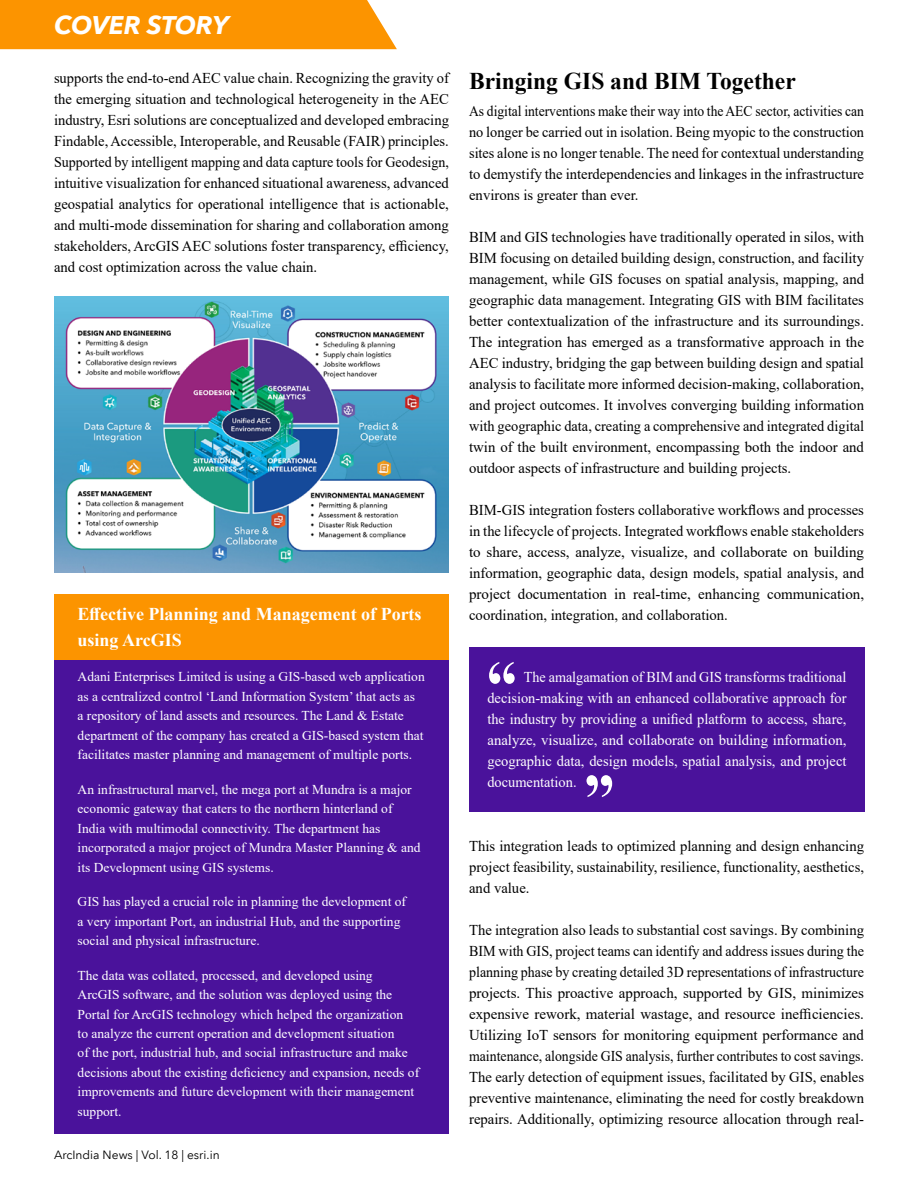
<style>
.page{position:relative;width:918px;height:1188px;background:#fff}
.page>*{position:absolute;margin:0;border:0;box-sizing:border-box;transform-origin:0 0}
.t1{font:700 67.5px "Times New Roman";color:#fff;scale:.9 1}
.t2{font:700 67.5px "Times New Roman";color:#fff;scale:.91 1}
.t3{font:italic 700 25.5px "Avenir Next LT Pro";letter-spacing:-.005em;color:#fff}
.t4{font:700 24px "Times New Roman";color:#000}
.t5{font:700 18px/25.5px "Times New Roman";color:#fff}
.t6{font:15px/21px "Times New Roman";color:#000;text-align:justify}
.t7{font:15px/21px "Times New Roman";color:#fff;text-align:justify;scale:.94 1}
.t8{font:15px/21px "Times New Roman";color:#000;text-align:justify;scale:.91 1}
.t9{font:13.5px/19.5px "Times New Roman";color:#fff}
.t10{font:12px "Avenir Next LT Pro";color:#000}
</style>
<div class="page">
<img style="left:54px;top:296px;width:395px;height:276px">
<div style="left:54px;top:594px;width:395px;height:540px;background:#4a129b"></div>
<div style="left:54px;top:594px;width:395px;height:66px;background:#fc9400"></div>
<div style="left:469px;top:647px;width:396px;height:165px;background:#4a129b"></div>
<div style="left:0;top:0;width:397px;height:49px;background:#fc9400"></div>
<h2 class="t3" style="left:54px;top:9px;width:176px">COVER STORY</h2>
<p class="t6" style="left:54px;top:67px;width:396px">supports the end-to-end AEC value chain. Recognizing the gravity of the emerging situation and technological heterogeneity in the AEC industry, Esri solutions are conceptualized and developed embracing Findable, Accessible, Interoperable, and Reusable (FAIR) principles.<br>Supported by intelligent mapping and data capture tools for Geodesign, intuitive visualization for enhanced situational awareness, advanced geospatial analytics for operational intelligence that is actionable, and multi-mode dissemination for sharing and collaboration among stakeholders, ArcGIS AEC solutions foster transparency, efficiency, and cost optimization across the value chain.</p>
<h3 class="t4" style="left:469px;top:63px;width:328px">Bringing GIS and BIM Together</h3>
<p class="t8" style="left:469px;top:100px;width:436px">As digital interventions make their way into the AEC sector, activities can no longer be carried out in isolation. Being myopic to the construction sites alone is no longer tenable. The need for contextual understanding to demystify the interdependencies and linkages in the infrastructure environs is greater than ever.</p>
<p class="t6" style="left:469px;top:226px;width:396px">BIM and GIS technologies have traditionally operated in silos, with BIM focusing on detailed building design, construction, and facility management, while GIS focuses on spatial analysis, mapping, and geographic data management. Integrating GIS with BIM facilitates better contextualization of the infrastructure and its surroundings.<br>The integration has emerged as a transformative approach in the AEC industry, bridging the gap between building design and spatial analysis to facilitate more informed decision-making, collaboration, and project outcomes. It involves converging building information with geographic data, creating a comprehensive and integrated digital twin of the built environment, encompassing both the indoor and outdoor aspects of infrastructure and building projects.</p>
<p class="t6" style="left:469px;top:499px;width:396px">BIM-GIS integration fosters collaborative workflows and processes in the lifecycle of projects. Integrated workflows enable stakeholders to share, access, analyze, visualize, and collaborate on building information, geographic data, design models, spatial analysis, and project documentation in real-time, enhancing communication, coordination, integration, and collaboration.</p>
<p class="t5" style="left:78px;top:601px;width:346px">Effective Planning and Management of Ports using ArcGIS</p>
<p class="t9" style="left:78px;top:666px;width:349px">Adani Enterprises Limited is using a GIS-based web application as a centralized control ‘Land Information System’ that acts as<br>a repository of land assets and resources. The Land &amp; Estate department of the company has created a GIS-based system that facilitates master planning and management of multiple ports.</p>
<p class="t9" style="left:78px;top:779px;width:345px">An infrastructural marvel, the mega port at Mundra is a major economic gateway that caters to the northern hinterland of India with multimodal connectivity. The department has incorporated a major project of Mundra Master Planning &amp; and its Development using GIS systems.</p>
<p class="t9" style="left:78px;top:891px;width:330px">GIS has played a crucial role in planning the development of a very important Port, an industrial Hub, and the supporting social and physical infrastructure.</p>
<p class="t9" style="left:78px;top:965px;width:343px">The data was collated, processed, and developed using<br>ArcGIS software, and the solution was deployed using the Portal for ArcGIS technology which helped the organization<br>to analyze the current operation and development situation<br>of the port, industrial hub, and social infrastructure and make decisions about the existing deficiency and expansion, needs of improvements and future development with their management support.</p>
<h1 class="t1" style="left:487px;top:636px;width:35px">“</h1>
<p class="t7" style="left:487px;top:666px;width:384px;text-indent:36px">The amalgamation of BIM and GIS transforms traditional decision-making with an enhanced collaborative approach for the industry by providing a unified platform to access, share, analyze, visualize, and collaborate on building information, geographic data, design models, spatial analysis, and project documentation.</p>
<h1 class="t2" style="left:615px;top:823px;width:35px;rotate:-180deg">“</h1>
<p class="t6" style="left:469px;top:835px;width:396px">This integration leads to optimized planning and design enhancing project feasibility, sustainability, resilience, functionality, aesthetics, and value.</p>
<p class="t6" style="left:469px;top:919px;width:396px">The integration also leads to substantial cost savings. By combining BIM with GIS, project teams can identify and address issues during the planning phase by creating detailed 3D representations of infrastructure projects. This proactive approach, supported by GIS, minimizes expensive rework, material wastage, and resource inefficiencies.<br>Utilizing IoT sensors for monitoring equipment performance and maintenance, alongside GIS analysis, further contributes to cost savings.<br>The early detection of equipment issues, facilitated by GIS, enables preventive maintenance, eliminating the need for costly breakdown repairs. Additionally, optimizing resource allocation through real-</p>
<p class="t10" style="left:54px;top:1147px;width:167px">ArcIndia News | Vol. 18 | esri.in</p>
</div>
